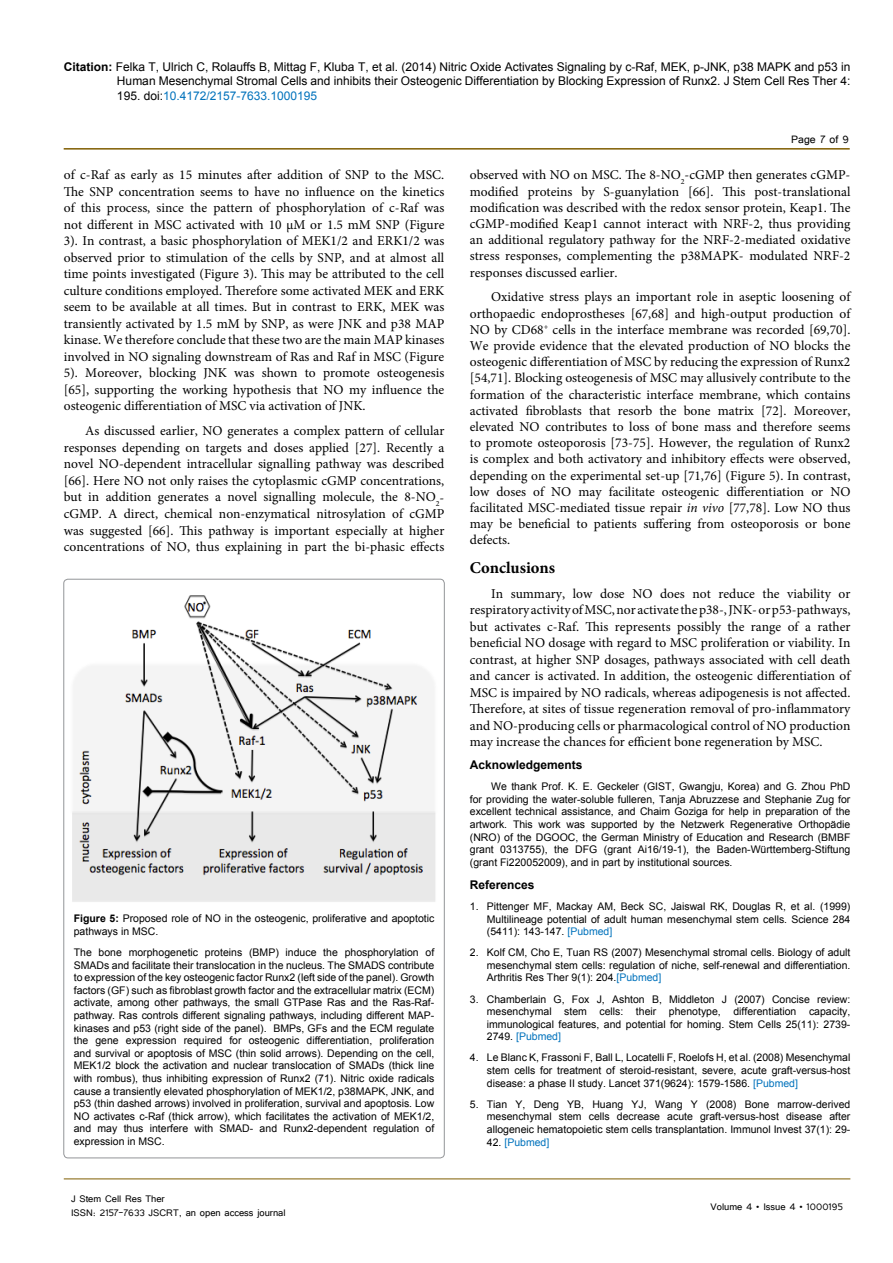
<style>
.page{position:relative;width:893px;height:1263px;background:#fff}
.page>*{position:absolute;margin:0;border:0;box-sizing:border-box;transform-origin:0 0}
.t1{font:700 16.5px "Minion Pro";color:#000}
.t2{font:13.5px/16.5px "Minion Pro";color:#000;text-align:justify}
.t3{font:13.5px "Tunga";color:#000}
.t4{font:12px/14.4px "Arial";color:#000;text-align:justify}
.t5{font:12px/14.4px "Tunga";color:#000}
.t6{font:700 12px "Arial";color:#000}
.t7{font:10.5px/12.6px "Arial";color:#000;text-align:justify}
.t8{font:10.5px "Arial";color:#0072bc}
.s1{font-weight:700}
.s2{color:#0072bc}
.s3{font-style:italic}
.s4{color:#000}
</style>
<div class="page">
<hr style="left:64px;top:148px;width:786px;height:2px;background:#7f5d00">
<hr style="left:64px;top:1179px;width:786px;height:1px;background:#7f5d00">
<img style="left:72px;top:595px;width:364px;height:307px">
<p class="t4" style="left:117px;top:60px;width:735px;text-indent:-53px"><span class="s1">Citation:</span> Felka T, Ulrich C, Rolauffs B, Mittag F, Kluba T, et al. (2014) Nitric Oxide Activates Signaling by c-Raf, MEK, p-JNK, p38 MAPK and p53 in Human Mesenchymal Stromal Cells and inhibits their Osteogenic Differentiation by Blocking Expression of Runx2. J Stem Cell Res Ther 4:<br>195. doi:<span class="s2">10.4172/2157-7633.1000195</span></p>
<p class="t3" style="left:791px;top:131px;width:59px">Page 7 of 9</p>
<p class="t2" style="left:64px;top:167px;width:382px">of c-Raf as early as 15 minutes after addition of SNP to the MSC.<br>The SNP concentration seems to have no influence on the kinetics of this process, since the pattern of phosphorylation of c-Raf was not different in MSC activated with 10 µM or 1.5 mM SNP (Figure 3). In contrast, a basic phosphorylation of MEK1/2 and ERK1/2 was observed prior to stimulation of the cells by SNP, and at almost all time points investigated (Figure 3). This may be attributed to the cell culture conditions employed. Therefore some activated MEK and ERK seem to be available at all times. But in contrast to ERK, MEK was transiently activated by 1.5 mM by SNP, as were JNK and p38 MAP kinase. We therefore conclude that these two are the main MAP kinases involved in NO signaling downstream of Ras and Raf in MSC (Figure 5). Moreover, blocking JNK was shown to promote osteogenesis [65], supporting the working hypothesis that NO my influence the osteogenic differentiation of MSC via activation of JNK.</p>
<p class="t2" style="left:64px;top:423px;width:382px;text-indent:21px">As discussed earlier, NO generates a complex pattern of cellular responses depending on targets and doses applied [27]. Recently a novel NO-dependent intracellular signalling pathway was described [66]. Here NO not only raises the cytoplasmic cGMP concentrations, but in addition generates a novel signalling molecule, the 8-NO<sub>2</sub>- cGMP. A direct, chemical non-enzymatical nitrosylation of cGMP was suggested [66]. This pathway is important especially at higher concentrations of NO, thus explaining in part the bi-phasic effects</p>
<p class="t7" style="left:74px;top:912px;width:362px"><span class="s1">Figure 5:</span> Proposed role of NO in the osteogenic, proliferative and apoptotic pathways in MSC.</p>
<p class="t7" style="left:74px;top:946px;width:362px">The bone morphogenetic proteins (BMP) induce the phosphorylation of SMADs and facilitate their translocation in the nucleus. The SMADS contribute to expression of the key osteogenic factor Runx2 (left side of the panel). Growth factors (GF) such as fibroblast growth factor and the extracellular matrix (ECM) activate, among other pathways, the small GTPase Ras and the Ras-Raf&shy;pathway. Ras controls different signaling pathways, including different MAP&shy;kinases and p53 (right side of the panel). BMPs, GFs and the ECM regulate the gene expression required for osteogenic differentiation, proliferation and survival or apoptosis of MSC (thin solid arrows). Depending on the cell, MEK1/2 block the activation and nuclear translocation of SMADs (thick line with rombus), thus inhibiting expression of Runx2 (71). Nitric oxide radicals cause a transiently elevated phosphorylation of MEK1/2, p38MAPK, JNK, and p53 (thin dashed arrows) involved in proliferation, survival and apoptosis. Low NO activates c-Raf (thick arrow), which facilitates the activation of MEK1/2, and may thus interfere with SMAD- and Runx2-dependent regulation of expression in MSC.</p>
<p class="t5" style="left:71px;top:1190px;width:216px">J Stem Cell Res Ther<br>ISSN: 2157-7633 JSCRT, an open access journal</p>
<p class="t2" style="left:470px;top:167px;width:382px">observed with NO on MSC. The 8-NO<sub>2</sub>-cGMP then generates cGMP&shy;modified proteins by S-guanylation [66]. This post-translational modification was described with the redox sensor protein, Keap1. The cGMP-modified Keap1 cannot interact with NRF-2, thus providing an additional regulatory pathway for the NRF-2-mediated oxidative stress responses, complementing the p38MAPK- modulated NRF-2 responses discussed earlier.</p>
<p class="t2" style="left:470px;top:289px;width:382px;text-indent:21px">Oxidative stress plays an important role in aseptic loosening of orthopaedic endoprostheses [67,68] and high-output production of NO by CD68<sup>+</sup> cells in the interface membrane was recorded [69,70].<br>We provide evidence that the elevated production of NO blocks the osteogenic differentiation of MSC by reducing the expression of Runx2 [54,71]. Blocking osteogenesis of MSC may allusively contribute to the formation of the characteristic interface membrane, which contains activated fibroblasts that resorb the bone matrix [72]. Moreover, elevated NO contributes to loss of bone mass and therefore seems to promote osteoporosis [73-75]. However, the regulation of Runx2 is complex and both activatory and inhibitory effects were observed, depending on the experimental set-up [71,76] (Figure 5). In contrast, low doses of NO may facilitate osteogenic differentiation or NO facilitated MSC-mediated tissue repair <span class="s3">in vivo</span> [77,78]. Low NO thus may be beneficial to patients suffering from osteoporosis or bone defects.</p>
<p class="t1" style="left:470px;top:556px;width:87px">Conclusions</p>
<p class="t2" style="left:470px;top:585px;width:382px;text-indent:21px">In summary, low dose NO does not reduce the viability or respiratory activity of MSC, nor activate the p38-, JNK- or p53-pathways, but activates c-Raf. This represents possibly the range of a rather beneficial NO dosage with regard to MSC proliferation or viability. In contrast, at higher SNP dosages, pathways associated with cell death and cancer is activated. In addition, the osteogenic differentiation of MSC is impaired by NO radicals, whereas adipogenesis is not affected.<br>Therefore, at sites of tissue regeneration removal of pro-inflammatory and NO-producing cells or pharmacological control of NO production may increase the chances for efficient bone regeneration by MSC.</p>
<p class="t6" style="left:470px;top:757px;width:114px">Acknowledgements</p>
<p class="t7" style="left:470px;top:780px;width:382px;text-indent:21px">We thank Prof. K. E. Geckeler (GIST, Gwangju, Korea) and G. Zhou PhD for providing the water-soluble fulleren, Tanja Abruzzese and Stephanie Zug for excellent technical assistance, and Chaim Goziga for help in preparation of the artwork. This work was supported by the Netzwerk Regenerative Orthopädie (NRO) of the DGOOC, the German Ministry of Education and Research (BMBF grant 0313755), the DFG (grant Ai16/19-1), the Baden-Württemberg-Stiftung (grant Fi220052009), and in part by institutional sources.</p>
<p class="t6" style="left:470px;top:876px;width:66px">References</p>
<p class="t7" style="left:487px;top:900px;width:365px;text-indent:-17px">1. Pittenger MF, Mackay AM, Beck SC, Jaiswal RK, Douglas R, et al. (1999)<br>Multilineage potential of adult human mesenchymal stem cells. Science 284 (5411): 143-147. <span class="s2">[Pubmed]</span></p>
<p class="t7" style="left:487px;top:946px;width:365px;text-indent:-17px">2. Kolf CM, Cho E, Tuan RS (2007) Mesenchymal stromal cells. Biology of adult mesenchymal stem cells: regulation of niche, self-renewal and differentiation.<br>Arthritis Res Ther 9(1): 204.<span class="s2">[Pubmed]</span></p>
<p class="t7" style="left:487px;top:993px;width:365px;text-indent:-17px">3. Chamberlain G, Fox J, Ashton B, Middleton J (2007) Concise review: mesenchymal stem cells: their phenotype, differentiation capacity, immunological features, and potential for homing. Stem Cells 25(11): 2739- 2749. <span class="s2">[Pubmed]</span></p>
<p class="t7" style="left:487px;top:1051px;width:365px;text-indent:-17px">4. Le Blanc K, Frassoni F, Ball L, Locatelli F, Roelofs H, et al. (2008) Mesenchymal stem cells for treatment of steroid-resistant, severe, acute graft-versus-host disease: a phase II study. Lancet 371(9624): 1579-1586. <span class="s2">[Pubmed]</span></p>
<p class="t7" style="left:487px;top:1098px;width:365px;text-indent:-17px">5. Tian Y, Deng YB, Huang YJ, Wang Y (2008) Bone marrow-derived mesenchymal stem cells decrease acute graft-versus-host disease after allogeneic hematopoietic stem cells transplantation. Immunol Invest 37(1): 29-</p>
<p class="t8" style="left:487px;top:1135px;width:64px"><span class="s4">42.</span> [Pubmed]</p>
<p class="t5" style="left:711px;top:1199px;width:134px">Volume 4 • Issue 4 • 1000195</p>
</div>
